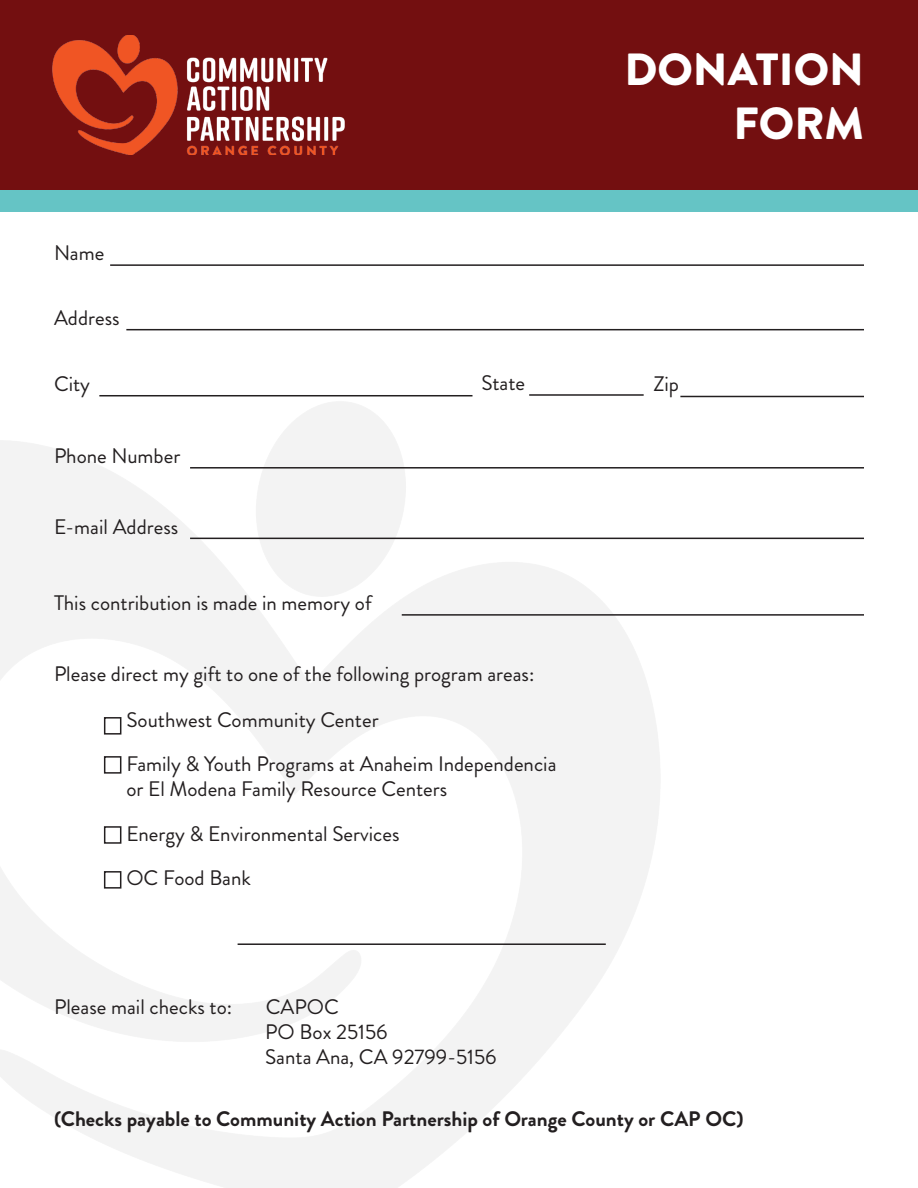
<style>
.page{position:relative;width:918px;height:1188px;background:#fff}
.page>*{position:absolute;margin:0;border:0;box-sizing:border-box;transform-origin:0 0}
.t1{font:900 45px/54px "Brandon Grotesque";color:#fff;text-align:right}
.t2{font:21px/43.5px "Brandon Grotesque";color:#231f20}
.t3{font:700 21px "Brandon Grotesque";color:#231f20}
</style>
<div class="page">
<div style="left:0;top:0;width:918px;height:190px;background:#730f10"></div>
<img style="left:52px;top:36px;width:293px;height:118px">
<div style="left:0;top:190px;width:918px;height:22px;background:#65c4c5"></div>
<hr style="left:110px;top:264px;width:754px;height:2px;background:#231f20">
<hr style="left:126px;top:329px;width:738px;height:1px;background:#231f20">
<hr style="left:99px;top:395px;width:373px;height:1px;background:#231f20">
<hr style="left:529px;top:394px;width:115px;height:2px;background:#231f20">
<hr style="left:680px;top:396px;width:184px;height:1px;background:#231f20">
<hr style="left:190px;top:467px;width:674px;height:2px;background:#231f20">
<hr style="left:190px;top:538px;width:674px;height:1px;background:#231f20">
<hr style="left:402px;top:614px;width:462px;height:2px;background:#231f20">
<div style="left:104px;top:717px;width:17px;height:18px;border:2px solid #231f20"></div>
<div style="left:104px;top:756px;width:17px;height:18px;border:2px solid #231f20"></div>
<div style="left:104px;top:826px;width:17px;height:18px;border:2px solid #231f20"></div>
<hr style="left:238px;top:943px;width:368px;height:2px;background:#231f20">
<div style="left:104px;top:871px;width:17px;height:18px;border:2px solid #231f20"></div>
<p class="t2" style="left:54px;top:232px;width:52px">Name</p>
<p class="t2" style="left:54px;top:296px;width:67px">Address</p>
<h1 class="t1" style="left:624px;top:44px;width:241px">DONATION<br>FORM</h1>
<p class="t2" style="left:54px;top:362px;width:38px">City</p>
<p class="t2" style="left:482px;top:362px;width:45px">State</p>
<p class="t2" style="left:653px;top:362px;width:27px">Zip</p>
<p class="t2" style="left:54px;top:434px;width:128px">Phone Number</p>
<p class="t2" style="left:54px;top:505px;width:126px">E-mail Address</p>
<p class="t2" style="left:54px;top:581px;width:319px">This contribution is made in memory of</p>
<p class="t2" style="left:54px;top:652px;width:482px">Please direct my gift to one of the following program areas:</p>
<p class="t2" style="left:126px;top:699px;width:432px">Southwest Community Center<br>Family &amp; Youth Programs at Anaheim Independencia</p>
<p class="t2" style="left:126px;top:767px;width:323px;line-height:44.8px">or El Modena Family Resource Centers<br>Energy &amp; Environmental Services</p>
<p class="t2" style="left:126px;top:856px;width:126px">OC Food Bank</p>
<p class="t2" style="left:54px;top:985px;width:180px">Please mail checks to:</p>
<p class="t2" style="left:266px;top:985px;width:75px">CAPOC</p>
<p class="t2" style="left:265px;top:1020px;width:233px;line-height:24.5px">PO Box 25156<br>Santa Ana, CA 92799-5156</p>
<p class="t3" style="left:54px;top:1104px;width:691px">(Checks payable to Community Action Partnership of Orange County or CAP OC)</p>
</div>
